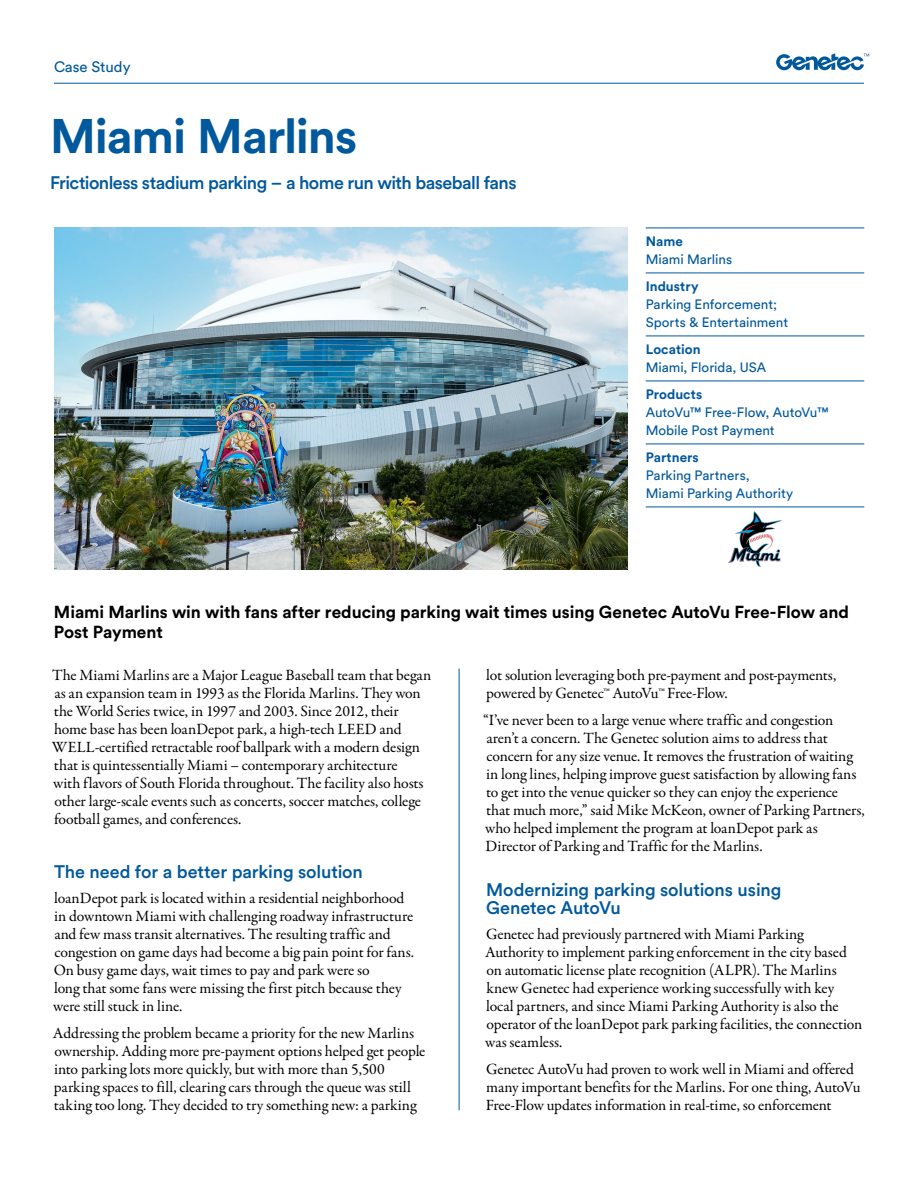
<style>
.page{position:relative;width:918px;height:1188px;background:#fff}
.page>*{position:absolute;margin:0;border:0;box-sizing:border-box;transform-origin:0 0}
.t1{font:700 48px "Circular Pro";letter-spacing:-.025em;color:#00589d}
.t2{font:500 18px/18px "Circular Pro";letter-spacing:-.01em;color:#00589d}
.t3{font:500 18px "Circular Pro";letter-spacing:-.03em;color:#00589d}
.t4{font:700 17.25px/20.2px "Circular Pro";letter-spacing:-.005em;color:#000}
.t5{font:15.75px/18px "Garamond Premr Pro";letter-spacing:-.01em;color:#000}
.t6{font:15px "Circular Pro";letter-spacing:-.005em;color:#00589d}
.t7{font:13.5px/18px "Circular Pro";color:#00589d}
.t8{font:700 13.5px "Circular Pro";letter-spacing:.005em;color:#00589d}
</style>
<div class="page">
<img style="left:54px;top:228px;width:574px;height:341px">
<hr style="left:54px;top:83px;width:810px;height:1px;background:#00589d">
<svg style="left:776px;top:53px;width:93px;height:17px"></svg>
<hr style="left:459px;top:669px;width:1px;height:441px;background:#00589d">
<img style="left:728px;top:511px;width:54px;height:56px">
<hr style="left:646px;top:228px;width:218px;height:1px;background:#00589d">
<hr style="left:646px;top:273px;width:218px;height:1px;background:#00589d">
<hr style="left:646px;top:336px;width:218px;height:1px;background:#00589d">
<hr style="left:646px;top:381px;width:218px;height:1px;background:#00589d">
<hr style="left:646px;top:444px;width:218px;height:1px;background:#00589d">
<hr style="left:646px;top:507px;width:218px;height:1px;background:#00589d">
<p class="t6" style="left:54px;top:57px;width:78px">Case Study</p>
<h1 class="t1" style="left:50px;top:103px;width:308px">Miami Marlins</h1>
<p class="t3" style="left:50px;top:170px;width:468px">Frictionless stadium parking – a home run with baseball fans</p>
<p class="t8" style="left:646px;top:232px;width:39px">Name</p>
<p class="t7" style="left:646px;top:250px;width:88px">Miami Marlins</p>
<p class="t8" style="left:646px;top:277px;width:54px">Industry</p>
<p class="t7" style="left:646px;top:295px;width:144px">Parking Enforcement;<br>Sports &amp; Entertainment</p>
<p class="t8" style="left:646px;top:340px;width:56px">Location</p>
<p class="t7" style="left:646px;top:358px;width:122px">Miami, Florida, USA</p>
<p class="t8" style="left:646px;top:385px;width:58px">Products</p>
<p class="t7" style="left:646px;top:403px;width:184px">AutoVu™ Free-Flow, AutoVu™<br>Mobile Post Payment</p>
<p class="t8" style="left:646px;top:448px;width:55px">Partners</p>
<p class="t7" style="left:646px;top:466px;width:149px">Parking Partners,<br>Miami Parking Authority</p>
<p class="t4" style="left:54px;top:601px;width:797px">Miami Marlins win with fans after reducing parking wait times using Genetec AutoVu Free-Flow and<br>Post Payment</p>
<p class="t5" style="left:52px;top:666px;width:381px">The Miami Marlins are a Major League Baseball team that began as an expansion team in 1993 as the Florida Marlins. They won the World Series twice, in 1997 and 2003. Since 2012, their home base has been loanDepot park, a high-tech LEED and WELL-certified retractable roof ballpark with a modern design that is quintessentially Miami – contemporary architecture<br>with flavors of South Florida throughout. The facility also hosts other large-scale events such as concerts, soccer matches, college football games, and conferences.</p>
<p class="t2" style="left:54px;top:862px;width:310px">The need for a better parking solution</p>
<p class="t5" style="left:53px;top:890px;width:362px">loanDepot park is located within a residential neighborhood in downtown Miami with challenging roadway infrastructure and few mass transit alternatives. The resulting traffic and congestion on game days had become a big pain point for fans.<br>On busy game days, wait times to pay and park were so<br>long that some fans were missing the first pitch because they were still stuck in line.</p>
<p class="t5" style="left:53px;top:1025px;width:374px">Addressing the problem became a priority for the new Marlins ownership. Adding more pre-payment options helped get people into parking lots more quickly, but with more than 5,500 parking spaces to fill, clearing cars through the queue was still taking too long. They decided to try something new: a parking</p>
<p class="t5" style="left:486px;top:666px;width:352px">lot solution leveraging both pre-payment and post-payments, powered by Genetec™ AutoVu™ Free-Flow.</p>
<p class="t5" style="left:483px;top:711px;width:383px">“I’ve never been to a large venue where traffic and congestion aren’t a concern. The Genetec solution aims to address that concern for any size venue. It removes the frustration of waiting in long lines, helping improve guest satisfaction by allowing fans to get into the venue quicker so they can enjoy the experience<br>that much more,” said Mike McKeon, owner of Parking Partners, who helped implement the program at loanDepot park as Director of Parking and Traffic for the Marlins.</p>
<p class="t2" style="left:486px;top:880px;width:297px">Modernizing parking solutions using<br>Genetec AutoVu</p>
<p class="t5" style="left:485px;top:926px;width:379px">Genetec had previously partnered with Miami Parking Authority to implement parking enforcement in the city based on automatic license plate recognition (ALPR). The Marlins knew Genetec had experience working successfully with key local partners, and since Miami Parking Authority is also the operator of the loanDepot park parking facilities, the connection was seamless.</p>
<p class="t5" style="left:486px;top:1061px;width:376px">Genetec AutoVu had proven to work well in Miami and offered many important benefits for the Marlins. For one thing, AutoVu<br>Free-Flow updates information in real-time, so enforcement</p>
</div>
